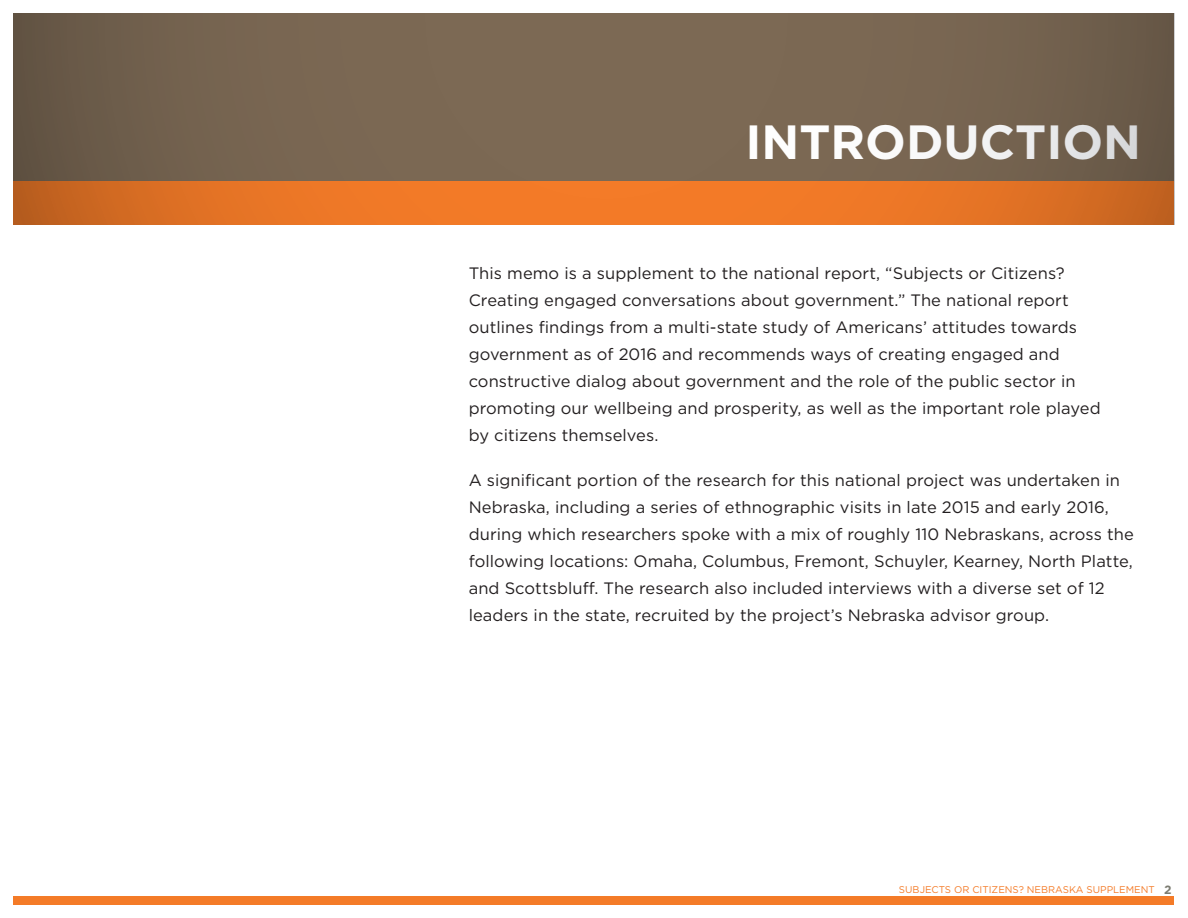
<style>
.page{position:relative;width:1188px;height:918px;background:#fff}
.page>*{position:absolute;margin:0;border:0;box-sizing:border-box;transform-origin:0 0}
.t1{font:700 48px "Gotham";color:#fff}
.Intro{font:16.5px/27px "Gotham";letter-spacing:.005em;color:#231f20}
.t2{font:700 12px "Gotham";color:#7c7c71}
.t3{font:9.75px "Gotham";color:#f47b28}
</style>
<div class="page">
<div style="left:14px;top:896px;width:1160px;height:8px;background:#f47b28"></div>
<svg style="left:14px;top:14px;width:1160px;height:211px;background:#8d6747"></svg>
<p class="t1" style="left:745px;top:114px;width:397px">INTRODUCTION</p>
<p class="Intro" style="left:469px;top:259px;width:633px">This memo is a supplement to the national report, “Subjects or Citizens?<br>Creating engaged conversations about government.” The national report outlines findings from a multi-state study of Americans’ attitudes towards government as of 2016 and recommends ways of creating engaged and constructive dialog about government and the role of the public sector in promoting our wellbeing and prosperity, as well as the important role played by citizens themselves.</p>
<p class="Intro" style="left:469px;top:466px;width:667px">A significant portion of the research for this national project was undertaken in Nebraska, including a series of ethnographic visits in late 2015 and early 2016, during which researchers spoke with a mix of roughly 110 Nebraskans, across the following locations: Omaha, Columbus, Fremont, Schuyler, Kearney, North Platte, and Scottsbluff. The research also included interviews with a diverse set of 12 leaders in the state, recruited by the project’s Nebraska advisor group.</p>
<p class="t3" style="left:899px;top:884px;width:257px">SUBJECTS OR CITIZENS? NEBRASKA SUPPLEMENT</p>
<p class="t2" style="left:1164px;top:883px;width:9px">2</p>
</div>
